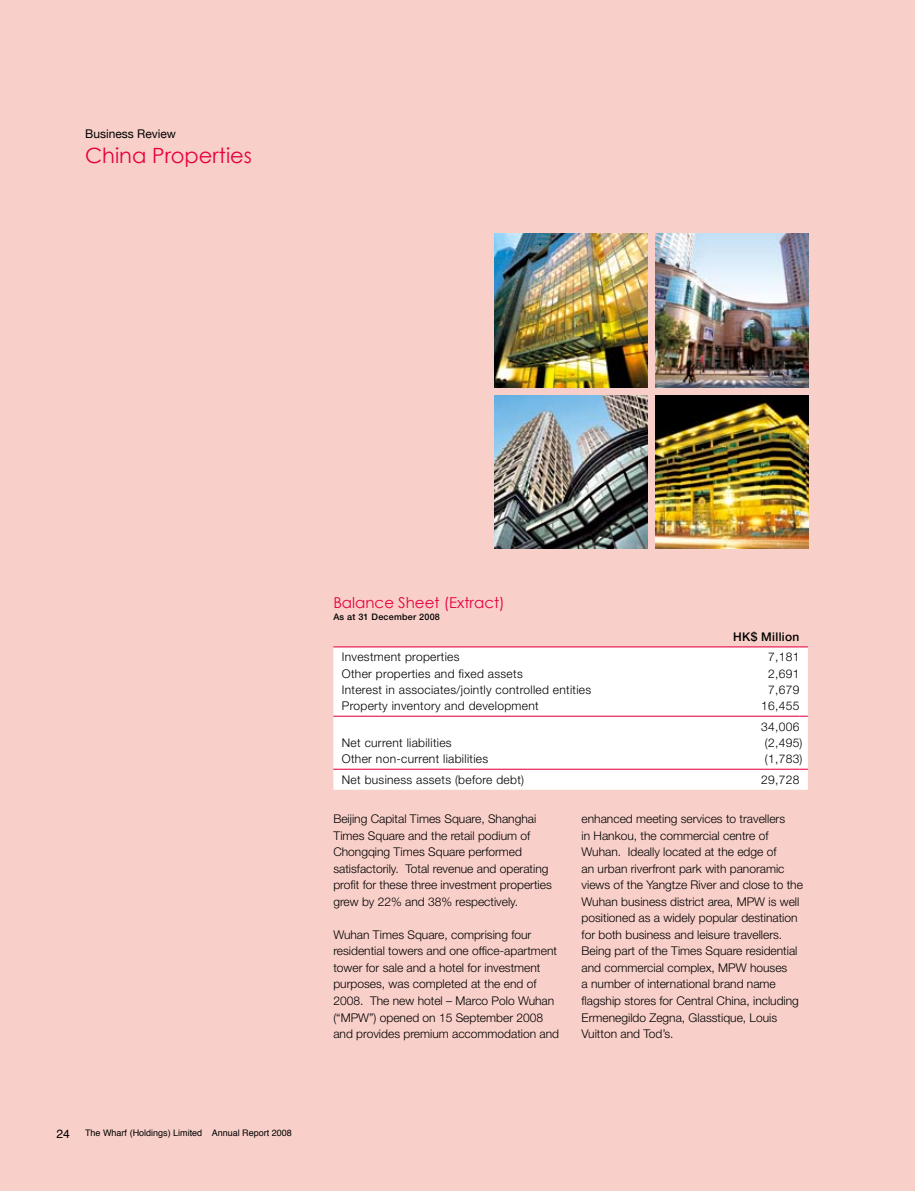
<style>
.page{position:relative;width:915px;height:1191px;background:#fff}
.page>*{position:absolute;margin:0;border:0;box-sizing:border-box;transform-origin:0 0}
.t1{font:21px "Century Gothic";color:#e5003e}
.t2{font:15px "Century Gothic";color:#e5003e}
.t3{font:300 12px/16.5px "Helvetica Neue";color:#000}
.t4{font:300 12px/20.5px "Helvetica Neue";letter-spacing:.025em;color:#000}
.t5{font:12px "Helvetica Neue";color:#000}
.t6{font:500 12px "Helvetica Neue";letter-spacing:.025em;color:#000}
.t7{font:12px "Helvetica";color:#000}
.t8{font:9px "Helvetica";color:#000}
.t9{font:500 9px "Helvetica Neue";letter-spacing:.025em;color:#000}
</style>
<div class="page">
<div style="left:0;top:0;width:914px;height:1191px;background:#f9d0c9"></div>
<img style="left:655px;top:395px;width:153px;height:154px">
<img style="left:494px;top:234px;width:153px;height:153px">
<img style="left:494px;top:395px;width:153px;height:154px">
<img style="left:655px;top:234px;width:153px;height:153px">
<div style="left:333px;top:647px;width:474px;height:142px;background:#fff"></div>
<hr style="left:333px;top:646px;width:359px;height:1px;background:#e5003e">
<hr style="left:692px;top:646px;width:107px;height:1px;background:#e5003e">
<hr style="left:333px;top:715px;width:359px;height:1px;background:#e5003e">
<hr style="left:692px;top:715px;width:107px;height:1px;background:#e5003e">
<hr style="left:333px;top:768px;width:359px;height:1px;background:#e5003e">
<hr style="left:692px;top:768px;width:107px;height:1px;background:#e5003e">
<p class="t5" style="left:85px;top:126px;width:92px">Business Review</p>
<h1 class="t1" style="left:85px;top:142px;width:168px">China Properties</h1>
<p class="t7" style="left:56px;top:1123px;width:14px">24</p>
<p class="t8" style="left:85px;top:1125px;width:208px">The Wharf (Holdings) Limited Annual Report 2008</p>
<p class="t2" style="left:333px;top:594px;width:173px">Balance Sheet (Extract)</p>
<p class="t9" style="left:333px;top:611px;width:108px">As at 31 December 2008</p>
<p class="t6" style="left:733px;top:629px;width:68px">HK$ Million</p>
<p class="t4" style="left:342px;top:646px;width:119px">Investment properties</p>
<p class="t3" style="left:767px;top:648px;width:33px">7,181</p>
<p class="t4" style="left:342px;top:663px;width:182px">Other properties and fixed assets</p>
<p class="t3" style="left:767px;top:665px;width:33px">2,691</p>
<p class="t4" style="left:342px;top:679px;width:251px">Interest in associates/jointly controlled entities</p>
<p class="t3" style="left:767px;top:681px;width:33px">7,679</p>
<p class="t4" style="left:342px;top:695px;width:198px">Property inventory and development</p>
<p class="t4" style="left:760px;top:695px;width:40px">16,455<br>34,006</p>
<p class="t4" style="left:342px;top:732px;width:111px">Net current liabilities</p>
<p class="t3" style="left:764px;top:734px;width:39px">(2,495)</p>
<p class="t4" style="left:342px;top:748px;width:148px">Other non-current liabilities</p>
<p class="t3" style="left:764px;top:750px;width:39px">(1,783)</p>
<p class="t4" style="left:342px;top:769px;width:184px">Net business assets (before debt)</p>
<p class="t3" style="left:760px;top:771px;width:40px">29,728</p>
<p class="t3" style="left:333px;top:810px;width:220px">Beijing Capital Times Square, Shanghai Times Square and the retail podium of Chongqing Times Square performed satisfactorily. Total revenue and operating profit for these three investment properties grew by 22% and 38% respectively.</p>
<p class="t3" style="left:333px;top:926px;width:227px">Wuhan Times Square, comprising four residential towers and one office-apartment tower for sale and a hotel for investment purposes, was completed at the end of 2008. The new hotel – Marco Polo Wuhan (“MPW”) opened on 15 September 2008 and provides premium accommodation and</p>
<p class="t3" style="left:581px;top:810px;width:223px">enhanced meeting services to travellers<br>in Hankou, the commercial centre of Wuhan. Ideally located at the edge of<br>an urban riverfront park with panoramic views of the Yangtze River and close to the Wuhan business district area, MPW is well positioned as a widely popular destination for both business and leisure travellers.<br>Being part of the Times Square residential and commercial complex, MPW houses<br>a number of international brand name flagship stores for Central China, including Ermenegildo Zegna, Glasstique, Louis Vuitton and Tod’s.</p>
</div>
